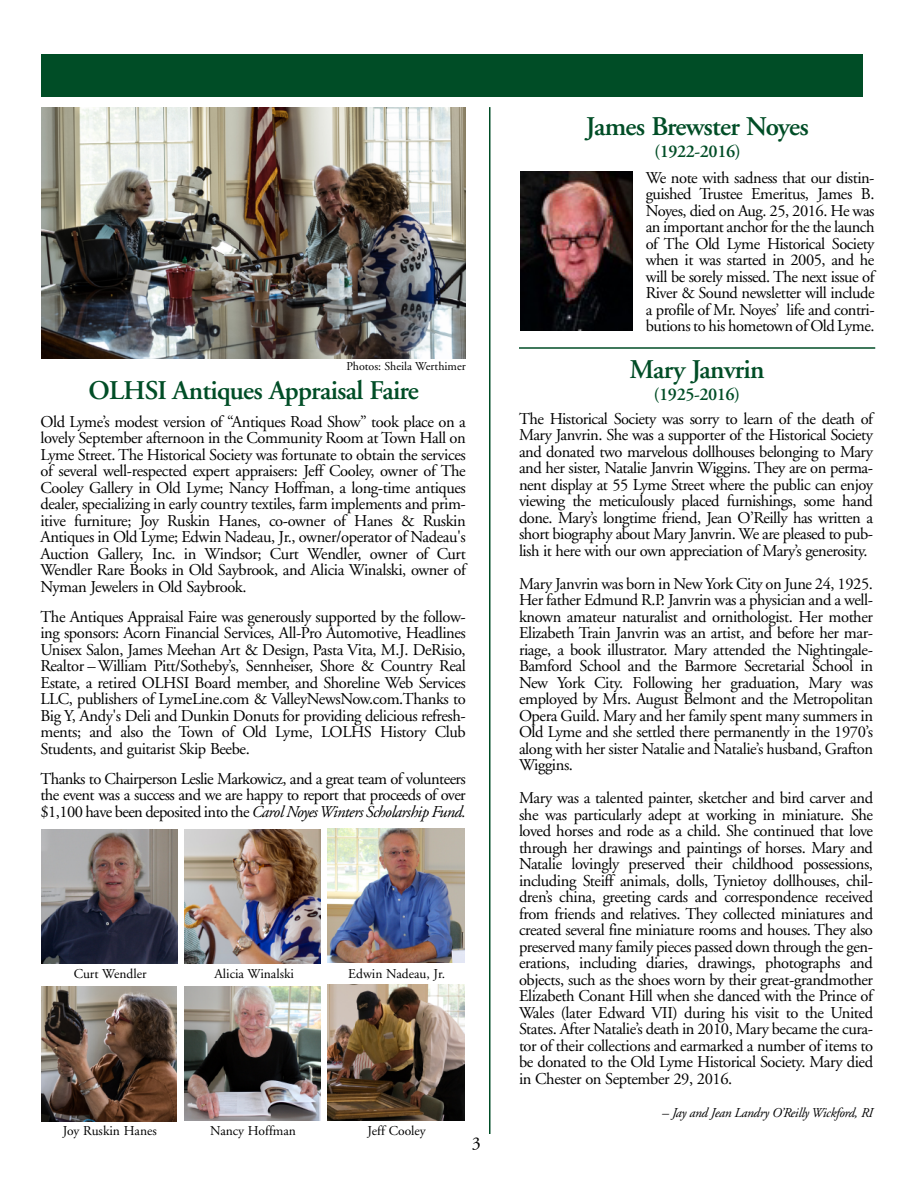
<style>
.page{position:relative;width:918px;height:1188px;background:#fff}
.page>*{position:absolute;margin:0;border:0;box-sizing:border-box;transform-origin:0 0}
.t1{font:600 27px "Adobe Garamond";letter-spacing:-.025em;color:#004d26}
.t2{font:600 18px "Adobe Garamond";letter-spacing:-.025em;color:#004d26}
.t3{font:18px "Adobe Garamond";color:#000}
.t4{font:16.5px/16.5px "Adobe Garamond";letter-spacing:-.025em;color:#000;text-align:justify}
.t5{font:13.5px "Adobe Garamond";color:#000}
.t6{font:italic 13.5px "Adobe Garamond";letter-spacing:-.025em;color:#000}
.t7{font:12px "Adobe Garamond";color:#000}
.s1{font-style:italic}
</style>
<div class="page">
<img style="left:41px;top:987px;width:136px;height:134px">
<img style="left:184px;top:986px;width:136px;height:134px">
<img style="left:184px;top:830px;width:137px;height:134px">
<img style="left:328px;top:829px;width:136px;height:134px">
<img style="left:41px;top:830px;width:136px;height:133px">
<div style="left:41px;top:54px;width:822px;height:42px;background:#004d26"></div>
<hr style="left:489px;top:107px;width:1px;height:1027px;background:#004d26">
<img style="left:41px;top:107px;width:425px;height:252px">
<img style="left:327px;top:985px;width:138px;height:135px">
<img style="left:520px;top:171px;width:112px;height:160px">
<hr style="left:519px;top:347px;width:356px;height:2px;background:#004d26">
<p class="t7" style="left:346px;top:362px;width:121px">Photos: Sheila Werthimer</p>
<h1 class="t1" style="left:88px;top:380px;width:332px">OLHSI Antiques Appraisal Faire</h1>
<p class="t4" style="left:40px;top:415px;width:427px">Old Lyme’s modest version of “Antiques Road Show” took place on a lovely September afternoon in the Community Room at Town Hall on Lyme Street. The Historical Society was fortunate to obtain the services of several well-respected expert appraisers: Jeff Cooley, owner of The Cooley Gallery in Old Lyme; Nancy Hoffman, a long-time antiques dealer, specializing in early country textiles, farm implements and prim&shy;itive furniture; Joy Ruskin Hanes, co-owner of Hanes &amp; Ruskin Antiques in Old Lyme; Edwin Nadeau, Jr., owner/operator of Nadeau's Auction Gallery, Inc. in Windsor; Curt Wendler, owner of Curt Wendler Rare Books in Old Saybrook, and Alicia Winalski, owner of Nyman Jewelers in Old Saybrook.</p>
<p class="t4" style="left:40px;top:610px;width:427px">The Antiques Appraisal Faire was generously supported by the follow&shy;ing sponsors: Acorn Financial Services, All-Pro Automotive, Headlines Unisex Salon, James Meehan Art &amp; Design, Pasta Vita, M.J. DeRisio, Realtor –William Pitt/Sotheby’s, Sennheiser, Shore &amp; Country Real Estate, a retired OLHSI Board member, and Shoreline Web Services LLC, publishers of LymeLine.com &amp; ValleyNewsNow.com.Thanks to Big Y, Andy's Deli and Dunkin Donuts for providing delicious refresh&shy;ments; and also the Town of Old Lyme, LOLHS History Club Students, and guitarist Skip Beebe.</p>
<p class="t4" style="left:40px;top:772px;width:427px">Thanks to Chairperson Leslie Markowicz, and a great team of volunteers the event was a success and we are happy to report that proceeds of over $1,100 have been deposited into the <span class="s1">Carol Noyes Winters Scholarship Fund.</span></p>
<p class="t5" style="left:74px;top:968px;width:74px">Curt Wendler</p>
<p class="t5" style="left:215px;top:968px;width:81px">Alicia Winalski</p>
<p class="t5" style="left:348px;top:968px;width:98px">Edwin Nadeau, Jr.</p>
<p class="t5" style="left:63px;top:1125px;width:95px">Joy Ruskin Hanes</p>
<p class="t5" style="left:210px;top:1125px;width:87px">Nancy Hoffman</p>
<p class="t5" style="left:368px;top:1125px;width:60px">Jeff Cooley</p>
<p class="t3" style="left:472px;top:1136px;width:10px">3</p>
<h1 class="t1" style="left:586px;top:116px;width:225px">James Brewster Noyes</h1>
<p class="t2" style="left:654px;top:145px;width:88px">(1922-2016)</p>
<p class="t4" style="left:646px;top:171px;width:230px">We note with sadness that our distin&shy;guished Trustee Emeritus, James B.<br>Noyes, died on Aug. 25, 2016. He was an important anchor for the the launch of The Old Lyme Historical Society when it was started in 2005, and he will be sorely missed. The next issue of River &amp; Sound newsletter will include a profile of Mr. Noyes’ life and contri&shy;butions to his hometown of Old Lyme.</p>
<h1 class="t1" style="left:629px;top:359px;width:136px">Mary Janvrin</h1>
<p class="t2" style="left:654px;top:388px;width:88px">(1925-2016)</p>
<p class="t4" style="left:519px;top:412px;width:356px">The Historical Society was sorry to learn of the death of Mary Janvrin. She was a supporter of the Historical Society and donated two marvelous dollhouses belonging to Mary and her sister, Natalie Janvrin Wiggins. They are on perma&shy;nent display at 55 Lyme Street where the public can enjoy viewing the meticulously placed furnishings, some hand done. Mary’s longtime friend, Jean O’Reilly has written a short biography about Mary Janvrin. We are pleased to pub&shy;lish it here with our own appreciation of Mary’s generosity.</p>
<p class="t4" style="left:519px;top:577px;width:356px">Mary Janvrin was born in New York City on June 24, 1925.<br>Her father Edmund R.P. Janvrin was a physician and a well&shy;known amateur naturalist and ornithologist. Her mother Elizabeth Train Janvrin was an artist, and before her mar&shy;riage, a book illustrator. Mary attended the Nightingale-Bamford School and the Barmore Secretarial School in New York City. Following her graduation, Mary was employed by Mrs. August Belmont and the Metropolitan Opera Guild. Mary and her family spent many summers in Old Lyme and she settled there permanently in the 1970’s along with her sister Natalie and Natalie’s husband, Grafton Wiggins.</p>
<p class="t4" style="left:519px;top:791px;width:356px">Mary was a talented painter, sketcher and bird carver and she was particularly adept at working in miniature. She loved horses and rode as a child. She continued that love through her drawings and paintings of horses. Mary and Natalie lovingly preserved their childhood possessions, including Steiff animals, dolls, Tynietoy dollhouses, chil&shy;dren’s china, greeting cards and correspondence received from friends and relatives. They collected miniatures and created several fine miniature rooms and houses. They also preserved many family pieces passed down through the gen&shy;erations, including diaries, drawings, photographs and objects, such as the shoes worn by their great-grandmother Elizabeth Conant Hill when she danced with the Prince of Wales (later Edward VII) during his visit to the United States. After Natalie’s death in 2010, Mary became the cura&shy;tor of their collections and earmarked a number of items to be donated to the Old Lyme Historical Society. Mary died in Chester on September 29, 2016.</p>
<p class="t6" style="left:662px;top:1107px;width:212px">– Jay and Jean Landry O’Reilly Wickford, RI</p>
</div>
